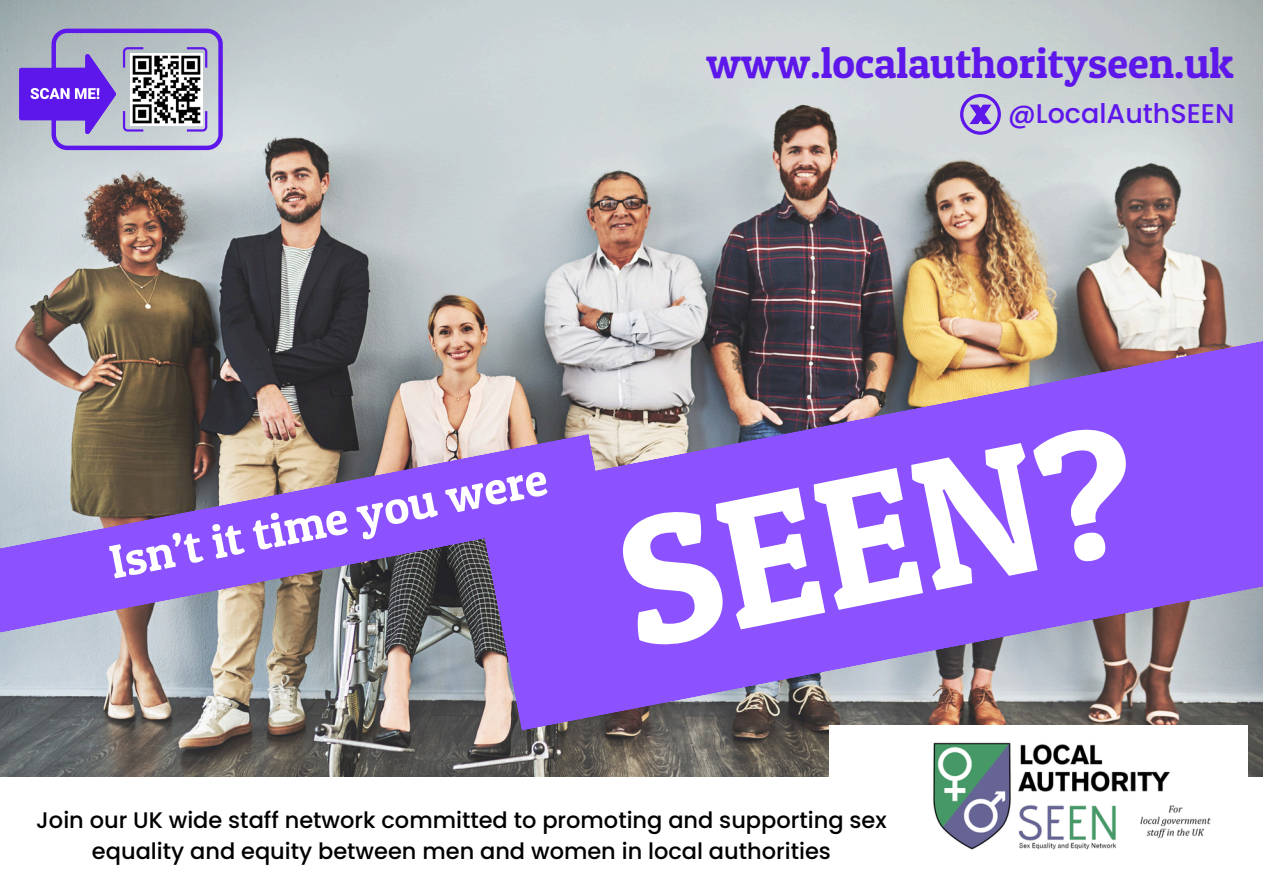
<style>
.page{position:relative;width:1263px;height:894px;background:#fff}
.page>*{position:absolute;margin:0;border:0;box-sizing:border-box;transform-origin:0 0}
.t1{font:185.25px "Patua One";color:#fff}
.t2{font:47.25px "Patua One";color:#fff}
.t3{font:42.75px "Patua One";color:#5e17eb}
.t4{font:500 27px "Poppins";color:#5e17eb}
.t5{font:500 22.5px/31.5px "Poppins";color:#000;text-align:center}
</style>
<div class="page">
<img style="left:0;top:0;width:1263px;height:776px">
<svg style="left:19px;top:29px;width:204px;height:121px;background:#9a87d5"></svg>
<svg style="left:0;top:434px;width:476px;height:200px;background:#8d71b5"></svg>
<svg style="left:476px;top:337px;width:787px;height:393px;background:#9068d2"></svg>
<img style="left:829px;top:725px;width:419px;height:125px">
<img style="left:130px;top:53px;width:72px;height:72px">
<svg style="left:960px;top:94px;width:41px;height:40px;background:#a289de"></svg>
<h3 class="t3" style="left:706px;top:36px;width:529px">www.localauthorityseen.uk</h3>
<h2 class="t4" style="left:1008px;top:94px;width:228px">@LocalAuthSEEN</h2>
<h2 class="t2" style="left:105px;top:533px;width:446px;rotate:-11deg">Isn’t it time you were</h2>
<p class="t1" style="left:601px;top:472px;width:524px;rotate:-11deg">SEEN?</p>
<h1 class="t5" style="left:36px;top:803px;width:852px">Join our UK wide staff network committed to promoting and supporting sex equality and equity between men and women in local authorities</h1>
</div>
